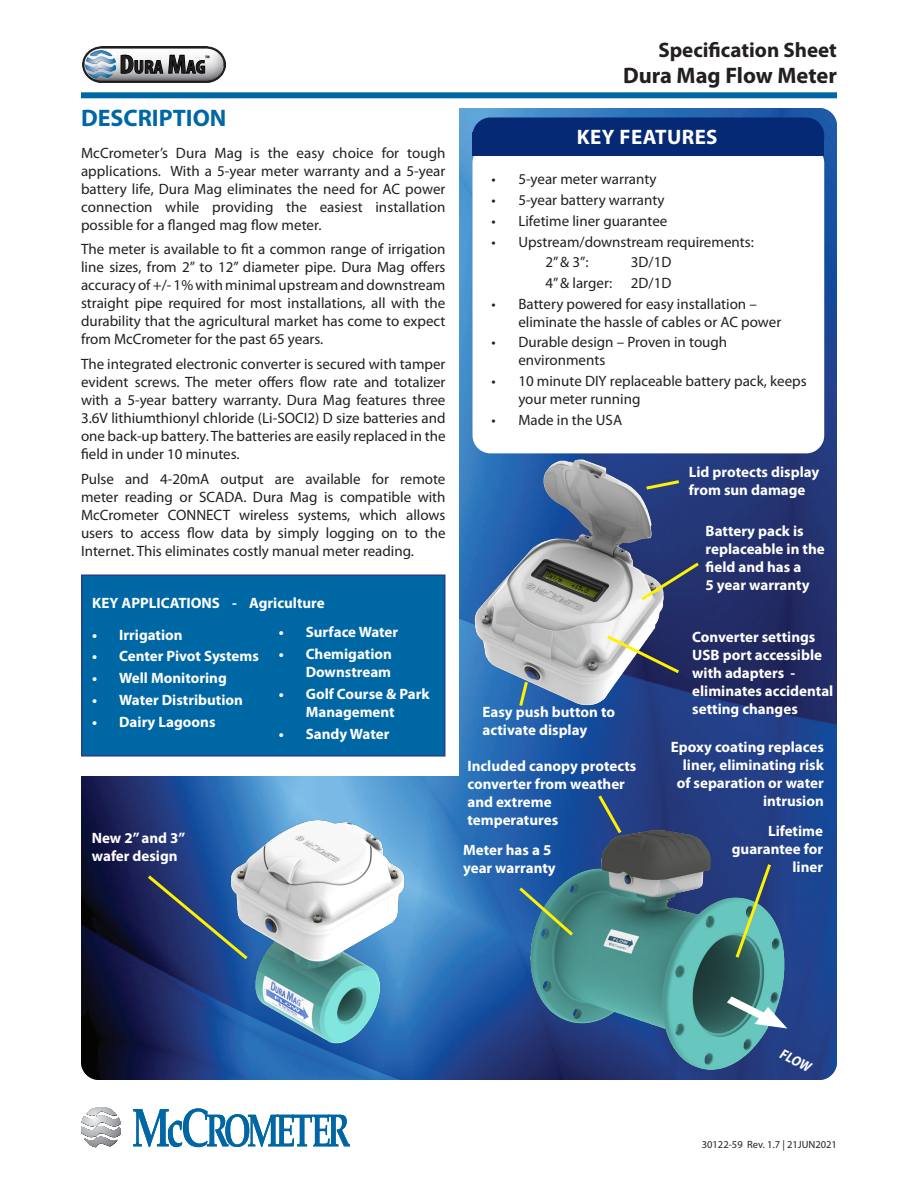
<style>
.page{position:relative;width:918px;height:1188px;background:#fff}
.page>*{position:absolute;margin:0;border:0;box-sizing:border-box;transform-origin:0 0}
.Heading_1{font:700 24px "Myriad Pro";color:#0067a5}
.t1{font:700 22.5px "Myriad Pro";color:#231f20}
.t2{font:700 21px "Myriad Pro";color:#231f20}
.t3{font:700 21px "Myriad Pro";letter-spacing:.02em;color:#fff}
.t4{font:700 condensed 18.6px "Myriad Pro";color:#231f20;scale:1.1 1}
.t5{font:15px/18px "Myriad Pro";color:#231f20;text-align:justify}
.t6{font:700 15px/18px "Myriad Pro";color:#fff}
.t7{font:700 14.55px "Myriad Pro";color:#fff;scale:.86 1}
.t8{font:10.5px "Myriad Pro";color:#231f20}
.t9{font:700 condensed 9.45px "Myriad Pro";color:#231f20;scale:.91 1}
.s1{font-size:26.7px}
</style>
<div class="page">
<div style="left:81px;top:92px;width:756px;height:6px;background:#0066a4"></div>
<img style="left:82px;top:47px;width:143px;height:36px">
<img style="left:86px;top:50px;width:29px;height:29px">
<img style="left:195px;top:47px;width:29px;height:35px">
<svg style="left:121px;top:55px;width:84px;height:19px"></svg>
<svg style="left:81px;top:1107px;width:40px;height:41px"></svg>
<svg style="left:133px;top:1108px;width:217px;height:39px"></svg>
<img style="left:81px;top:108px;width:756px;height:972px">
<div style="left:473px;top:145px;width:351px;height:308px;background:#fff;border-radius:18px"></div>
<div style="left:473px;top:132px;width:351px;height:24px;background:#052975"></div>
<div style="left:473px;top:117px;width:351px;height:38px;background:#052975;border-radius:18px"></div>
<img style="left:469px;top:455px;width:199px;height:253px">
<svg style="left:643px;top:478px;width:39px;height:14px"></svg>
<svg style="left:638px;top:560px;width:64px;height:43px;background:#59627c"></svg>
<svg style="left:517px;top:679px;width:13px;height:30px"></svg>
<svg style="left:604px;top:633px;width:78px;height:43px"></svg>
<svg style="left:596px;top:792px;width:28px;height:32px"></svg>
<img style="left:527px;top:824px;width:260px;height:248px">
<svg style="left:718px;top:990px;width:76px;height:47px;background:#5c8a98"></svg>
<svg style="left:733px;top:861px;width:40px;height:100px;background:#508489"></svg>
<svg style="left:516px;top:884px;width:60px;height:55px;background:#40798a"></svg>
<svg style="left:145px;top:872px;width:81px;height:90px;background:#283c71"></svg>
<img style="left:226px;top:809px;width:188px;height:243px">
<div style="left:60px;top:102px;width:398px;height:673px;background:#fff"></div>
<div style="left:81px;top:574px;width:365px;height:183px;background:#0067a5;border:2px solid #253f8e"></div>
<p class="t4" style="left:119px;top:55px;width:80px"><span class="s1">D</span>URA <span class="s1">M</span>AG</p>
<p class="t9" style="left:205px;top:53px;width:7px">™</p>
<h3 class="t2" style="left:658px;top:36px;width:180px">Specification Sheet</h3>
<h2 class="t1" style="left:623px;top:61px;width:215px">Dura Mag Flow Meter</h2>
<p class="Heading_1" style="left:81px;top:102px;width:147px">DESCRIPTION</p>
<p class="t5" style="left:81px;top:143px;width:366px">McCrometer’s Dura Mag is the easy choice for tough applications. With a 5-year meter warranty and a 5-year battery life, Dura Mag eliminates the need for AC power connection while providing the easiest installation possible for a flanged mag flow meter.</p>
<p class="t5" style="left:81px;top:240px;width:366px">The meter is available to fit a common range of irrigation line sizes, from 2” to 12” diameter pipe. Dura Mag offers accuracy of +/- 1% with minimal upstream and downstream straight pipe required for most installations, all with the durability that the agricultural market has come to expect from McCrometer for the past 65 years.</p>
<p class="t5" style="left:81px;top:355px;width:366px">The integrated electronic converter is secured with tamper evident screws. The meter offers flow rate and totalizer with a 5-year battery warranty. Dura Mag features three 3.6V lithiumthionyl chloride (Li-SOCI2) D size batteries and one back-up battery. The batteries are easily replaced in the field in under 10 minutes.</p>
<p class="t5" style="left:81px;top:469px;width:366px">Pulse and 4-20mA output are available for remote meter reading or SCADA. Dura Mag is compatible with McCrometer CONNECT wireless systems, which allows users to access flow data by simply logging on to the Internet. This eliminates costly manual meter reading.</p>
<p class="t3" style="left:577px;top:123px;width:142px">KEY FEATURES</p>
<p class="t5" style="left:491px;top:170px;width:167px">• 5-year meter warranty</p>
<p class="t5" style="left:491px;top:191px;width:175px">• 5-year battery warranty</p>
<p class="t5" style="left:491px;top:212px;width:178px">• Lifetime liner guarantee</p>
<p class="t5" style="left:491px;top:232px;width:264px">• Upstream/downstream requirements:</p>
<p class="t5" style="left:545px;top:253px;width:45px">2” &amp; 3”:</p>
<p class="t5" style="left:631px;top:253px;width:42px">3D/1D</p>
<p class="t5" style="left:545px;top:274px;width:68px">4” &amp; larger:</p>
<p class="t5" style="left:631px;top:274px;width:42px">2D/1D</p>
<p class="t5" style="left:518px;top:294px;width:264px;text-indent:-27px">• Battery powered for easy installation – eliminate the hassle of cables or AC power</p>
<p class="t5" style="left:518px;top:333px;width:210px;text-indent:-27px">• Durable design – Proven in tough environments</p>
<p class="t5" style="left:518px;top:372px;width:290px;text-indent:-27px">• 10 minute DIY replaceable battery pack, keeps your meter running</p>
<p class="t5" style="left:491px;top:410px;width:132px">• Made in the USA</p>
<p class="t6" style="left:689px;top:462px;width:132px">Lid protects display from sun damage</p>
<p class="t6" style="left:706px;top:521px;width:121px">Battery pack is replaceable in the field and has a</p>
<p class="t6" style="left:706px;top:575px;width:106px">5 year warranty</p>
<p class="t6" style="left:692px;top:628px;width:143px">Converter settings<br>USB port accessible with adapters - eliminates accidental setting changes</p>
<p class="t6" style="left:671px;top:738px;width:155px;text-align:right">Epoxy coating replaces liner, eliminating risk of separation or water intrusion</p>
<p class="t6" style="left:92px;top:594px;width:234px">KEY APPLICATIONS - Agriculture</p>
<p class="t6" style="left:279px;top:623px;width:121px">• Surface Water</p>
<p class="t6" style="left:279px;top:645px;width:115px;text-align:right">• Chemigation<br>Downstream</p>
<p class="t6" style="left:279px;top:684px;width:152px;text-align:center">• Golf Course &amp; Park<br>Management</p>
<p class="t6" style="left:279px;top:724px;width:112px">• Sandy Water</p>
<p class="t6" style="left:92px;top:625px;width:92px">• Irrigation</p>
<p class="t6" style="left:92px;top:647px;width:168px">• Center Pivot Systems</p>
<p class="t6" style="left:92px;top:669px;width:136px">• Well Monitoring</p>
<p class="t6" style="left:92px;top:690px;width:152px">• Water Distribution</p>
<p class="t6" style="left:92px;top:712px;width:125px">• Dairy Lagoons</p>
<p class="t6" style="left:483px;top:703px;width:134px">Easy push button to activate display</p>
<p class="t6" style="left:467px;top:757px;width:171px">Included canopy protects converter from weather and extreme temperatures</p>
<p class="t6" style="left:92px;top:829px;width:95px">New 2” and 3” wafer design</p>
<p class="t6" style="left:732px;top:821px;width:93px;text-align:right">Lifetime guarantee for liner</p>
<p class="t6" style="left:463px;top:841px;width:94px">Meter has a 5 year warranty</p>
<p class="t7" style="left:785px;top:1044px;width:39px;rotate:27deg">FLOW</p>
<p class="t8" style="left:702px;top:1138px;width:137px">30122-59 Rev. 1.7 | 21JUN2021</p>
</div>
